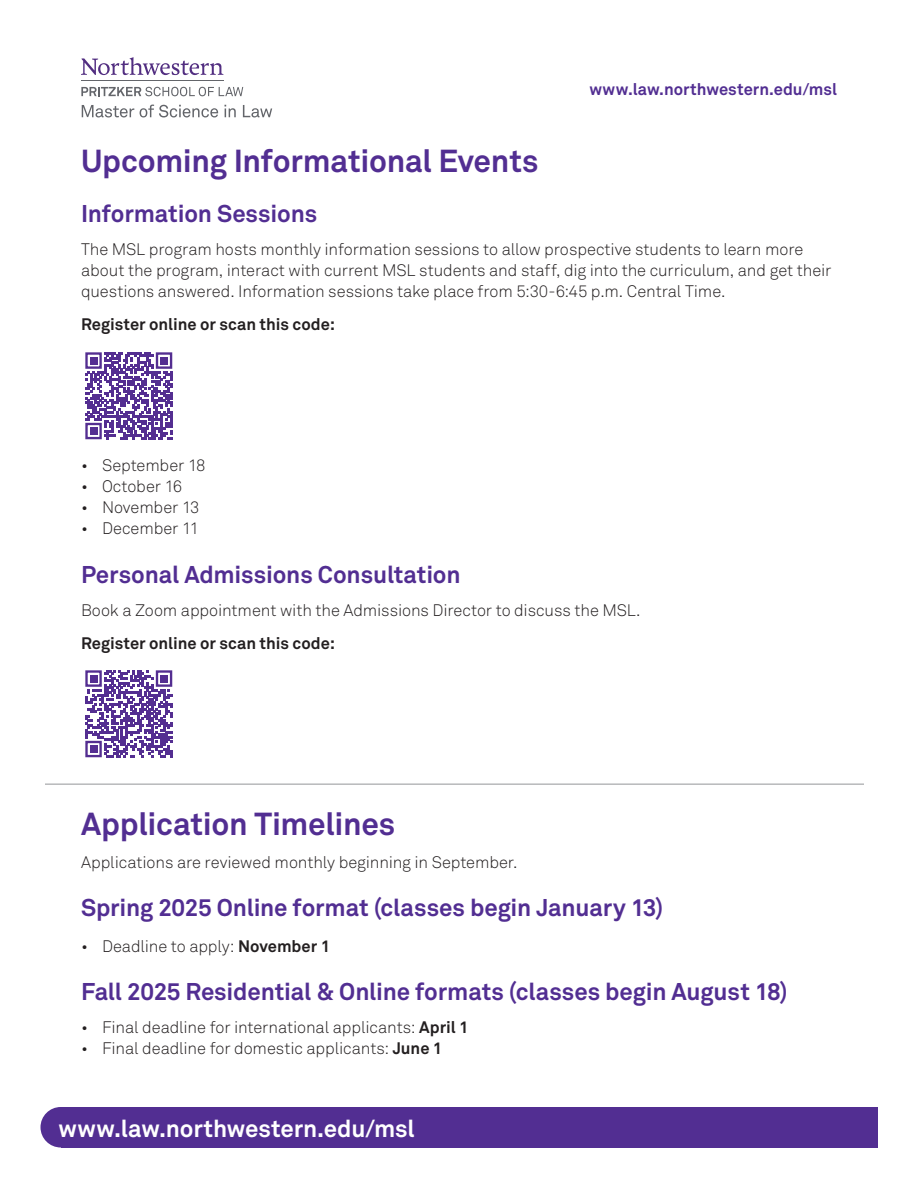
<style>
.page{position:relative;width:918px;height:1188px;background:#fff}
.page>*{position:absolute;margin:0;border:0;box-sizing:border-box;transform-origin:0 0}
.Main_header{font:700 31.5px "Akkurat Pro";letter-spacing:-.01em;color:#522e92}
.Subhead{font:700 24px "Akkurat Pro";letter-spacing:-.005em;color:#522e92}
.t1{font:700 24px "Akkurat Pro";letter-spacing:-.005em;color:#fff}
.Main_header-2{font:300 16.5px/21px "Akkurat Pro";letter-spacing:-.005em;color:#231f20}
.Body_Copy{font:700 16.5px "Akkurat Pro";color:#231f20}
.Subhead-2{font:300 16.5px "Akkurat Pro";letter-spacing:-.005em;color:#231f20}
.Body_Copy-2{font:700 16.5px "Akkurat Pro";color:#522e92}
.s1{font-weight:700}
</style>
<div class="page">
<svg style="left:81px;top:57px;width:142px;height:18px"></svg>
<hr style="left:81px;top:80px;width:142px;height:1px;background:#63656a">
<svg style="left:81px;top:87px;width:162px;height:9px"></svg>
<svg style="left:82px;top:105px;width:52px;height:12px"></svg>
<svg style="left:140px;top:105px;width:78px;height:12px"></svg>
<svg style="left:224px;top:105px;width:12px;height:12px"></svg>
<svg style="left:243px;top:105px;width:29px;height:12px"></svg>
<svg style="left:85px;top:352px;width:87px;height:87px"></svg>
<div style="left:85px;top:352px;width:17px;height:17px;border:2px solid #542e91"></div>
<div style="left:90px;top:357px;width:7px;height:7px;background:#542e91"></div>
<div style="left:156px;top:352px;width:16px;height:17px;border:2px solid #542e91"></div>
<div style="left:161px;top:357px;width:7px;height:7px;background:#542e91"></div>
<div style="left:85px;top:423px;width:17px;height:16px;border:2px solid #542e91"></div>
<div style="left:90px;top:428px;width:7px;height:7px;background:#542e91"></div>
<svg style="left:85px;top:670px;width:87px;height:87px"></svg>
<div style="left:85px;top:670px;width:17px;height:17px;border:2px solid #542e91"></div>
<div style="left:90px;top:675px;width:7px;height:7px;background:#542e91"></div>
<div style="left:156px;top:670px;width:16px;height:17px;border:2px solid #542e91"></div>
<div style="left:161px;top:675px;width:7px;height:7px;background:#542e91"></div>
<div style="left:85px;top:741px;width:17px;height:16px;border:2px solid #542e91"></div>
<div style="left:90px;top:746px;width:7px;height:7px;background:#542e91"></div>
<div style="left:40px;top:1107px;width:41px;height:41px;background:#522e92;border-radius:50%"></div>
<div style="left:61px;top:1107px;width:817px;height:41px;background:#522e92"></div>
<hr style="left:45px;top:784px;width:819px;height:1px;background:#939598">
<p class="Body_Copy-2" style="left:590px;top:79px;width:249px">www.law.northwestern.edu/msl</p>
<p class="Main_header" style="left:81px;top:142px;width:459px">Upcoming Informational Events</p>
<p class="Subhead" style="left:81px;top:199px;width:238px">Information Sessions</p>
<p class="Main_header-2" style="left:81px;top:238px;width:752px">The MSL program hosts monthly information sessions to allow prospective students to learn more about the program, interact with current MSL students and staff, dig into the curriculum, and get their questions answered. Information sessions take place from 5:30-6:45 p.m. Central Time.</p>
<p class="Body_Copy" style="left:81px;top:314px;width:255px">Register online or scan this code:</p>
<p class="Main_header-2" style="left:81px;top:454px;width:126px">• September 18</p>
<p class="Main_header-2" style="left:81px;top:475px;width:103px">• October 16</p>
<p class="Main_header-2" style="left:81px;top:496px;width:120px">• November 13</p>
<p class="Main_header-2" style="left:81px;top:517px;width:120px">• December 11</p>
<p class="Subhead" style="left:81px;top:560px;width:381px">Personal Admissions Consultation</p>
<p class="Main_header-2" style="left:81px;top:600px;width:561px">Book a Zoom appointment with the Admissions Director to discuss the MSL.</p>
<p class="Body_Copy" style="left:81px;top:633px;width:255px">Register online or scan this code:</p>
<p class="Main_header" style="left:81px;top:805px;width:316px">Application Timelines</p>
<p class="Subhead-2" style="left:81px;top:853px;width:438px">Applications are reviewed monthly beginning in September.</p>
<p class="Subhead" style="left:81px;top:893px;width:584px">Spring 2025 Online format (classes begin January 13)</p>
<p class="Main_header-2" style="left:81px;top:936px;width:251px">• Deadline to apply: <span class="s1">November 1</span></p>
<p class="Subhead" style="left:81px;top:977px;width:708px">Fall 2025 Residential &amp; Online formats (classes begin August 18)</p>
<p class="Main_header-2" style="left:81px;top:1017px;width:389px">• Final deadline for international applicants: <span class="s1">April 1</span></p>
<p class="Main_header-2" style="left:81px;top:1038px;width:363px">• Final deadline for domestic applicants: <span class="s1">June 1</span></p>
<p class="t1" style="left:58px;top:1113px;width:358px">www.law.northwestern.edu/msl</p>
</div>
